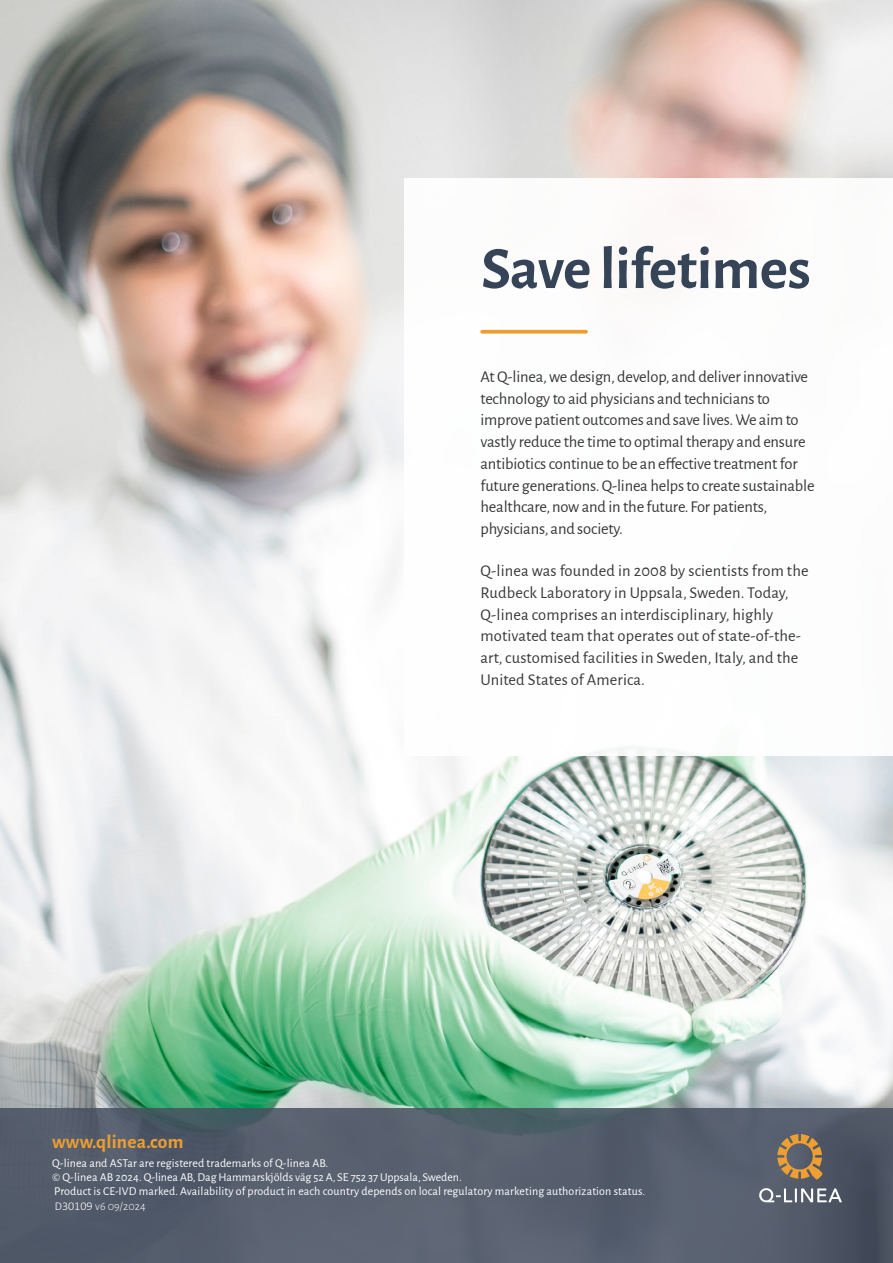
<style>
.page{position:relative;width:893px;height:1263px;background:#fff}
.page>*{position:absolute;margin:0;border:0;box-sizing:border-box;transform-origin:0 0}
.t1{font:700 60px "Alegreya Sans";letter-spacing:-.005em;color:#354456}
.t2{font:700 19.5px "Alegreya Sans";letter-spacing:.01em;color:#ee9e30}
.t3{font:16.5px/21.8px "Alegreya Sans";letter-spacing:-.01em;color:#373739}
.t4{font:16.5px/21.8px "Alegreya Sans";letter-spacing:.01em;color:#373739}
.t5{font:12px/14.4px "Alegreya Sans";letter-spacing:.01em;color:#fff}
.s1{font-family:"Calibri";font-weight:300}
.s2{font-weight:300}
</style>
<div class="page">
<img style="left:0;top:0;width:893px;height:1108px">
<svg style="left:0;top:1108px;width:893px;height:155px;fill:#565f6e"></svg>
<div style="left:404px;top:179px;width:489px;height:577px;background:#fff"></div>
<svg style="left:482px;top:330px;width:104px;height:4px"></svg>
<svg style="left:759px;top:1188px;width:83px;height:14px"></svg>
<svg style="left:777px;top:1134px;width:45px;height:45px"></svg>
<h1 class="t1" style="left:481px;top:246px;width:331px">Save lifetimes</h1>
<p class="t3" style="left:480px;top:367px;width:335px">At Q-linea, we design, develop, and deliver innovative technology to aid physicians and technicians to improve patient outcomes and save lives. We aim to vastly reduce the time to optimal therapy and ensure antibiotics continue to be an effective treatment for future generations. Q-linea helps to create sustainable healthcare, now and in the future. For patients, physicians, and society.</p>
<p class="t4" style="left:480px;top:559px;width:330px">Q-linea was founded in 2008 by scientists from the Rudbeck Laboratory in Uppsala, Sweden. Today, Q-linea comprises an interdisciplinary, highly motivated team that operates out of state-of-the&shy;art, customised facilities in Sweden, Italy, and the United States of America.</p>
<p class="t2" style="left:52px;top:1134px;width:133px">www.qlinea.com</p>
<p class="t5" style="left:52px;top:1156px;width:595px">Q-linea and ASTar are registered trademarks of Q-linea AB.<br>© Q-linea AB 2024. Q-linea AB, Dag Hammarskjölds väg 52 A, SE 752 37 Uppsala, Sweden.<br>Product is CE-IVD marked. Availability of product in each country depends on local regulatory marketing authorization status.<br><span class="s1">D30109</span> <span class="s2">v6 09/2024</span></p>
</div>
